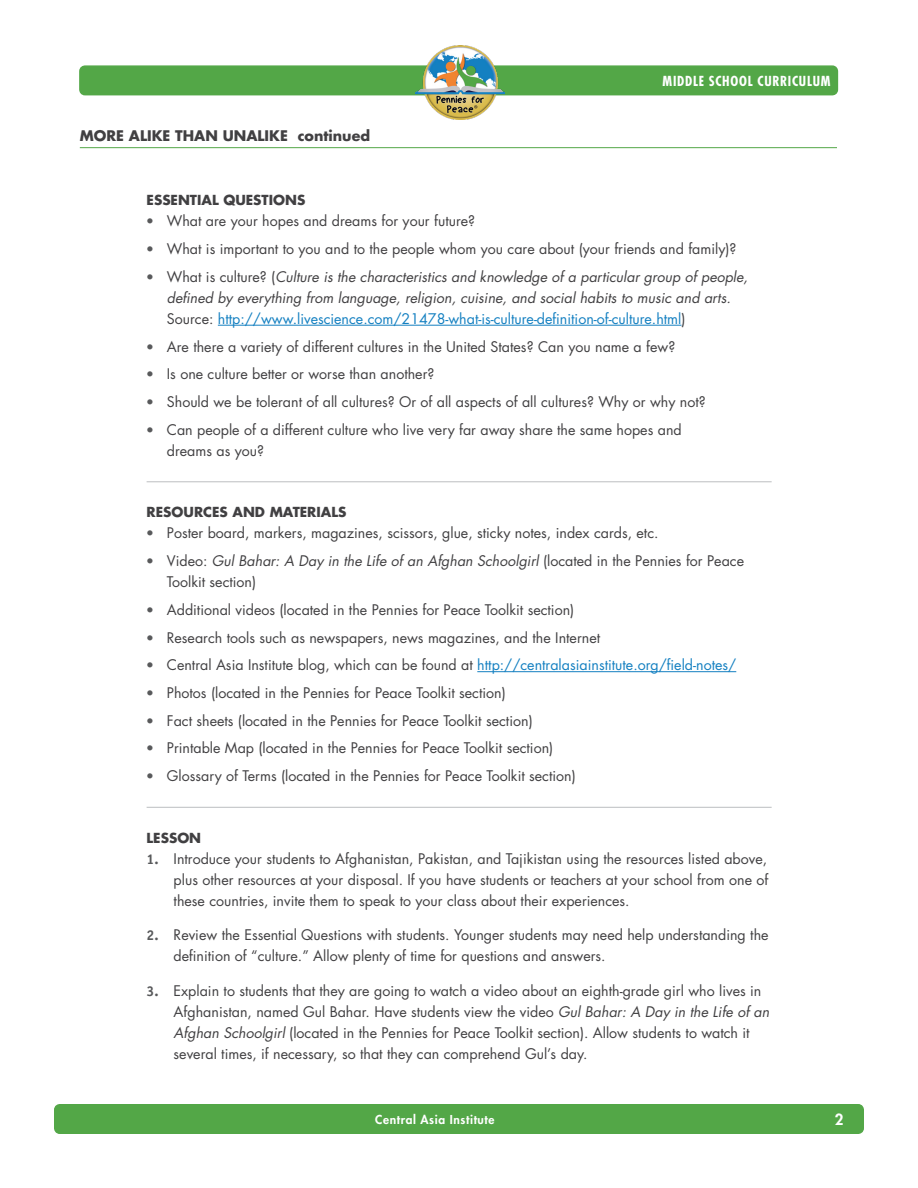
<style>
.page{position:relative;width:918px;height:1188px;background:#fff}
.page>*{position:absolute;margin:0;border:0;box-sizing:border-box;transform-origin:0 0}
.t1{font:800 15px "Futura Std";color:#fff}
.t2{font:14.25px/21px "Futura Std";color:#414042}
.t3{font:italic 14.25px/21px "Futura Std";color:#414042}
.t4{font:14.25px "Futura Std";color:#1480c1}
.t5{font:700 14.25px "Futura Std";color:#414042}
.t6{font:700 13.5px "Futura Std";color:#414042}
.t7{font:700 condensed 13.5px "Futura Std";letter-spacing:.055em;color:#fff}
.t8{font:800 12px "Futura Std";letter-spacing:.05em;color:#fff}
.s1{font-family:"Officina Serif";font-weight:700;color:#58595b}
.s2{font-family:"Officina Serif";font-weight:700;font-style:normal;color:#58595b}
.s3{font-style:normal}
.s4{font-style:normal;color:#1480c1}
.s5{font-style:italic}
.s6{color:#414042}
</style>
<div class="page">
<div style="left:80px;top:66px;width:757px;height:29px;background:#53a747;border-radius:5px"></div>
<div style="left:79px;top:65px;width:759px;height:30px;border:2px solid #53a747;border-radius:5px"></div>
<div style="left:55px;top:1105px;width:808px;height:28px;background:#53a747;border-radius:5px"></div>
<div style="left:54px;top:1104px;width:810px;height:30px;border:2px solid #53a747;border-radius:5px"></div>
<img style="left:415px;top:45px;width:89px;height:75px">
<hr style="left:80px;top:147px;width:757px;height:1px;background:#53a747">
<hr style="left:218px;top:325px;width:463px;height:1px;background:#1480c1">
<hr style="left:147px;top:481px;width:625px;height:1px;background:#bcbec0">
<hr style="left:477px;top:671px;width:259px;height:1px;background:#1480c1">
<hr style="left:147px;top:807px;width:625px;height:1px;background:#bcbec0">
<p class="t5" style="left:80px;top:126px;width:25px">MORE</p>
<p class="t5" style="left:129px;top:126px;width:243px">ALIKE THAN UNALIKE CONTINUED</p>
<p class="t7" style="left:663px;top:73px;width:170px">MIDDLE SCHOOL CURRICULUM</p>
<p class="t6" style="left:147px;top:191px;width:160px">ESSENTIAL QUESTIONS</p>
<p class="t2" style="left:147px;top:211px;width:330px"><span class="s1">•</span> What are your hopes and dreams for your future?</p>
<p class="t2" style="left:147px;top:238px;width:591px"><span class="s1">•</span> What is important to you and to the people whom you care about (your friends and family)?</p>
<p class="t3" style="left:167px;top:266px;width:583px;text-indent:-20px"><span class="s2">•</span> <span class="s3">What is culture? (</span>Culture is the characteristics and knowledge of a particular group of people, defined by everything from language, religion, cuisine, and social habits to music and arts.<br><span class="s3">Source:</span> <span class="s4">http://www.livescience.com/21478-what-is-culture-definition-of-culture.html</span><span class="s3">)</span></p>
<p class="t2" style="left:147px;top:336px;width:530px"><span class="s1">•</span> Are there a variety of different cultures in the United States? Can you name a few?</p>
<p class="t2" style="left:147px;top:364px;width:289px"><span class="s1">•</span> Is one culture better or worse than another?</p>
<p class="t2" style="left:147px;top:391px;width:561px"><span class="s1">•</span> Should we be tolerant of all cultures? Or of all aspects of all cultures? Why or why not?</p>
<p class="t2" style="left:167px;top:419px;width:516px;text-indent:-20px"><span class="s1">•</span> Can people of a different culture who live very far away share the same hopes and dreams as you?</p>
<p class="t6" style="left:147px;top:503px;width:201px">RESOURCES AND MATERIALS</p>
<p class="t2" style="left:147px;top:523px;width:513px"><span class="s1">•</span> Poster board, markers, magazines, scissors, glue, sticky notes, index cards, etc.</p>
<p class="t2" style="left:167px;top:550px;width:579px;text-indent:-20px"><span class="s1">•</span> Video: <span class="s5">Gul Bahar: A Day in the Life of an Afghan Schoolgirl</span> (located in the Pennies for Peace<br>Toolkit section)</p>
<p class="t2" style="left:147px;top:599px;width:429px"><span class="s1">•</span> Additional videos (located in the Pennies for Peace Toolkit section)</p>
<p class="t2" style="left:147px;top:627px;width:455px"><span class="s1">•</span> Research tools such as newspapers, news magazines, and the Internet</p>
<p class="t4" style="left:147px;top:656px;width:591px"><span class="s1">•</span> <span class="s6">Central Asia Institute blog, which can be found at</span> http://centralasiainstitute.org/field-notes/</p>
<p class="t2" style="left:147px;top:682px;width:361px"><span class="s1">•</span> Photos (located in the Pennies for Peace Toolkit section)</p>
<p class="t2" style="left:147px;top:710px;width:388px"><span class="s1">•</span> Fact sheets (located in the Pennies for Peace Toolkit section)</p>
<p class="t2" style="left:147px;top:738px;width:408px"><span class="s1">•</span> Printable Map (located in the Pennies for Peace Toolkit section)</p>
<p class="t2" style="left:147px;top:766px;width:431px"><span class="s1">•</span> Glossary of Terms (located in the Pennies for Peace Toolkit section)</p>
<p class="t6" style="left:147px;top:829px;width:54px">LESSON</p>
<p class="t2" style="left:174px;top:848px;width:596px;text-align:justify;text-indent:-27px"><span class="s1">1.</span> Introduce your students to Afghanistan, Pakistan, and Tajikistan using the resources listed above, plus other resources at your disposal. If you have students or teachers at your school from one of these countries, invite them to speak to your class about their experiences.</p>
<p class="t2" style="left:174px;top:925px;width:597px;text-indent:-27px"><span class="s1">2.</span> Review the Essential Questions with students. Younger students may need help understanding the definition of “culture.” Allow plenty of time for questions and answers.</p>
<p class="t2" style="left:174px;top:980px;width:597px;text-indent:-27px"><span class="s1">3.</span> Explain to students that they are going to watch a video about an eighth-grade girl who lives in Afghanistan, named Gul Bahar. Have students view the video <span class="s5">Gul Bahar: A Day in the Life of an Afghan Schoolgirl</span> (located in the Pennies for Peace Toolkit section). Allow students to watch it several times, if necessary, so that they can comprehend Gul’s day.</p>
<p class="t8" style="left:375px;top:1112px;width:121px">Central Asia Institute</p>
<p class="t1" style="left:835px;top:1110px;width:10px">2</p>
</div>
